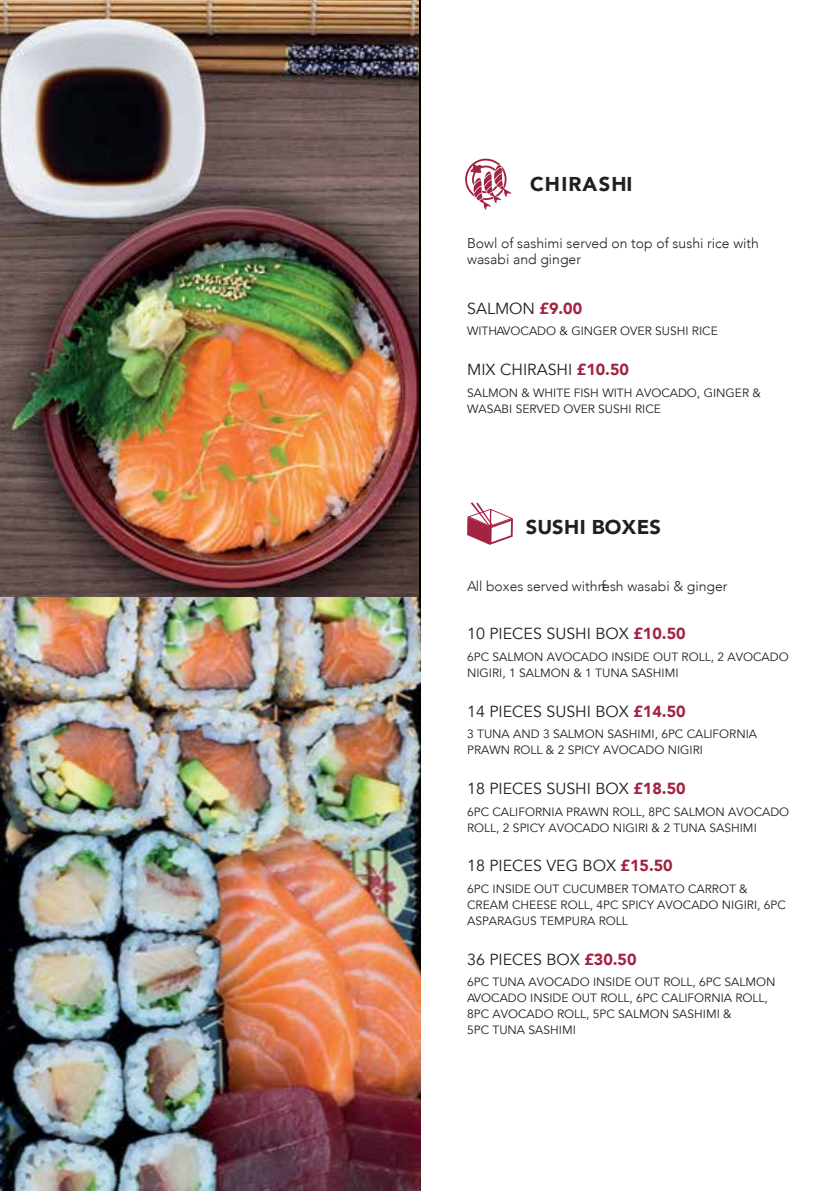
<style>
.page{position:relative;width:840px;height:1191px;background:#fff}
.page>*{position:absolute;margin:0;border:0;box-sizing:border-box;transform-origin:0 0}
.t1{font:900 20px "Avenir";letter-spacing:.02em;color:#231f20}
.t2{font:900 20px "Avenir";letter-spacing:.06em;color:#231f20}
.t3{font:16px "Avenir";color:#231f20}
.t4{font:300 14px/16.8px "Avenir";color:#231f20}
.t5{font:12px/16px "Avenir";color:#231f20}
.s1{font-weight:900;color:#a22341}
</style>
<div class="page">
<img style="left:0;top:0;width:418px;height:597px">
<img style="left:0;top:597px;width:420px;height:594px">
<svg style="left:465px;top:159px;width:46px;height:51px"></svg>
<svg style="left:467px;top:502px;width:45px;height:43px"></svg>
<h1 class="t2" style="left:529px;top:167px;width:104px">CHIRASHI</h1>
<p class="t4" style="left:467px;top:234px;width:293px">Bowl of sashimi served on top of sushi rice with wasabi and ginger</p>
<h2 class="t3" style="left:467px;top:298px;width:116px">SALMON <span class="s1">£9.00</span></h2>
<p class="t5" style="left:467px;top:323px;width:252px">WITH AVOCADO &amp; GINGER OVER SUSHI RICE</p>
<h2 class="t3" style="left:467px;top:360px;width:163px">MIX CHIRASHI <span class="s1">£10.50</span></h2>
<p class="t5" style="left:467px;top:385px;width:295px">SALMON &amp; WHITE FISH WITH AVOCADO, GINGER &amp;<br>WASABI SERVED OVER SUSHI RICE</p>
<h1 class="t1" style="left:525px;top:510px;width:136px">SUSHI BOXES</h1>
<p class="t4" style="left:467px;top:577px;width:262px">All boxes served with fresh wasabi &amp; ginger</p>
<h2 class="t3" style="left:467px;top:624px;width:220px">10 PIECES SUSHI BOX <span class="s1">£10.50</span></h2>
<p class="t5" style="left:467px;top:649px;width:323px">6PC SALMON AVOCADO INSIDE OUT ROLL, 2 AVOCADO<br>NIGIRI, 1 SALMON &amp; 1 TUNA SASHIMI</p>
<h2 class="t3" style="left:467px;top:701px;width:220px">14 PIECES SUSHI BOX <span class="s1">£14.50</span></h2>
<p class="t5" style="left:467px;top:726px;width:291px">3 TUNA AND 3 SALMON SASHIMI, 6PC CALIFORNIA<br>PRAWN ROLL &amp; 2 SPICY AVOCADO NIGIRI</p>
<h2 class="t3" style="left:467px;top:779px;width:220px">18 PIECES SUSHI BOX <span class="s1">£18.50</span></h2>
<p class="t5" style="left:467px;top:804px;width:323px">6PC CALIFORNIA PRAWN ROLL, 8PC SALMON AVOCADO<br>ROLL, 2 SPICY AVOCADO NIGIRI &amp; 2 TUNA SASHIMI</p>
<h2 class="t3" style="left:467px;top:856px;width:207px">18 PIECES VEG BOX <span class="s1">£15.50</span></h2>
<p class="t5" style="left:467px;top:881px;width:320px">6PC INSIDE OUT CUCUMBER TOMATO CARROT &amp;<br>CREAM CHEESE ROLL, 4PC SPICY AVOCADO NIGIRI, 6PC<br>ASPARAGUS TEMPURA ROLL</p>
<h2 class="t3" style="left:467px;top:949px;width:171px">36 PIECES BOX <span class="s1">£30.50</span></h2>
<p class="t5" style="left:467px;top:974px;width:310px">6PC TUNA AVOCADO INSIDE OUT ROLL, 6PC SALMON AVOCADO INSIDE OUT ROLL, 6PC CALIFORNIA ROLL, 8PC AVOCADO ROLL, 5PC SALMON SASHIMI &amp;<br>5PC TUNA SASHIMI</p>
</div>
